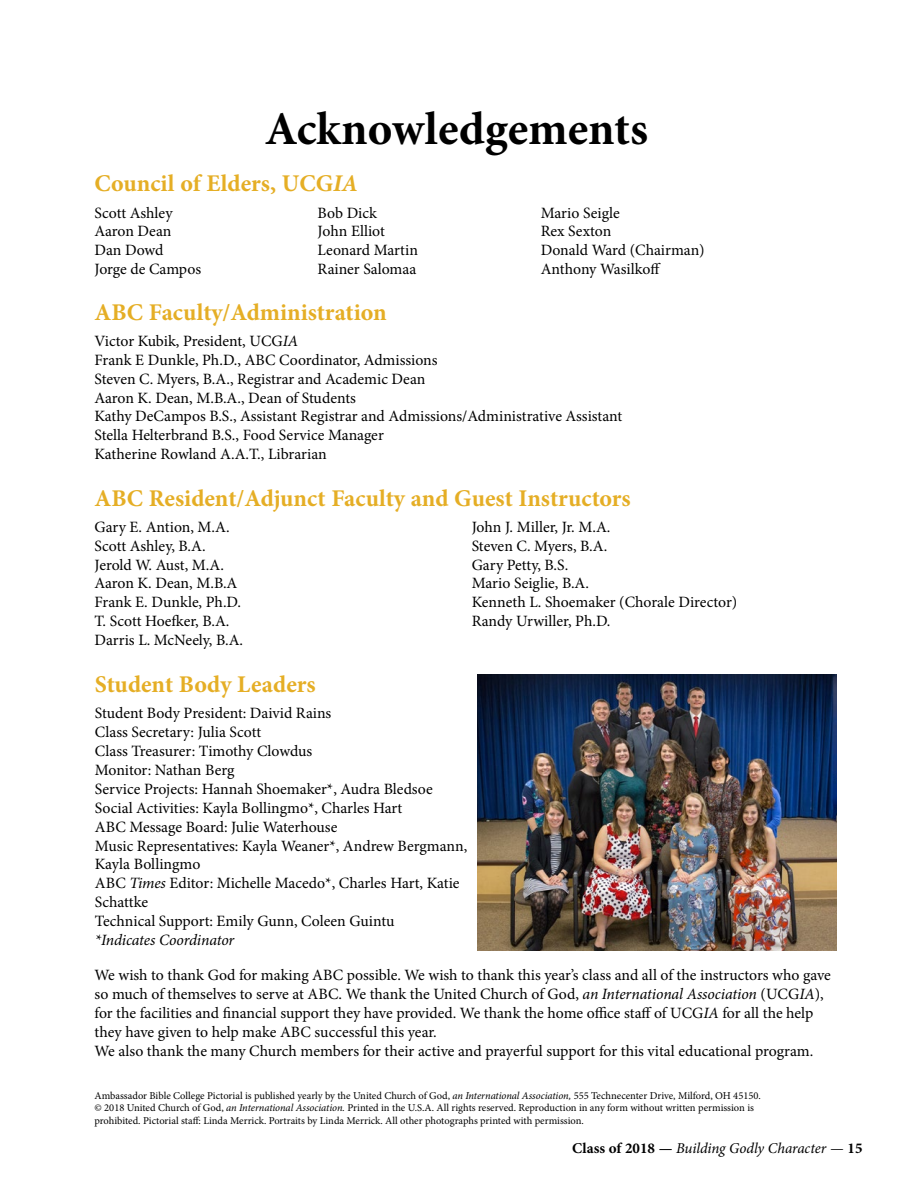
<style>
.page{position:relative;width:918px;height:1188px;background:#fff}
.page>*{position:absolute;margin:0;border:0;box-sizing:border-box;transform-origin:0 0}
.Main_Headings{font:700 46.95px "Minion Pro";color:#000}
.Body_Text{font:700 24px "Minion Pro";color:#e5ae25}
.t1{font:15.75px/18.9px "Minion Pro";color:#000}
.t2{font:italic 15.75px "Minion Pro";letter-spacing:-.01em;color:#000}
.t3{font:italic 15px "Minion Pro";letter-spacing:-.005em;color:#000}
.t4{font:10.5px/12.6px "Minion Pro";color:#000}
.s1{font-style:italic}
.s2{font-weight:700;font-style:normal}
</style>
<div class="page">
<img style="left:478px;top:675px;width:359px;height:275px">
<p class="Main_Headings" style="left:265px;top:96px;width:385px">Acknowledgements</p>
<p class="Body_Text" style="left:94px;top:167px;width:265px">Council of Elders, UCG<span class="s1">IA</span></p>
<p class="t1" style="left:94px;top:203px;width:80px">Scott Ashley</p>
<p class="t1" style="left:94px;top:222px;width:78px">Aaron Dean</p>
<p class="t1" style="left:94px;top:241px;width:71px">Dan Dowd</p>
<p class="t1" style="left:94px;top:260px;width:108px">Jorge de Campos</p>
<p class="t1" style="left:318px;top:203px;width:61px">Bob Dick</p>
<p class="t1" style="left:318px;top:222px;width:69px">John Elliot</p>
<p class="t1" style="left:318px;top:241px;width:102px">Leonard Martin</p>
<p class="t1" style="left:318px;top:260px;width:100px">Rainer Salomaa</p>
<p class="Body_Text" style="left:94px;top:295px;width:294px">ABC Faculty/Administration</p>
<p class="t1" style="left:541px;top:203px;width:81px">Mario Seigle</p>
<p class="t1" style="left:541px;top:222px;width:72px">Rex Sexton</p>
<p class="t1" style="left:541px;top:241px;width:165px">Donald Ward (Chairman)</p>
<p class="t1" style="left:541px;top:260px;width:121px">Anthony Wasilkoff</p>
<p class="t1" style="left:94px;top:331px;width:345px">Victor Kubik, President, UCG<span class="s1">IA<br></span>Frank E Dunkle, Ph.D., ABC Coordinator, Admissions Steven C. Myers, B.A., Registrar and Academic Dean Aaron K. Dean, M.B.A., Dean of Students</p>
<p class="t1" style="left:94px;top:407px;width:529px">Kathy DeCampos B.S., Assistant Registrar and Admissions/Administrative Assistant</p>
<p class="t1" style="left:94px;top:426px;width:291px">Stella Helterbrand B.S., Food Service Manager</p>
<p class="t1" style="left:94px;top:445px;width:234px">Katherine Rowland A.A.T., Librarian</p>
<p class="Body_Text" style="left:94px;top:481px;width:538px">ABC Resident/Adjunct Faculty and Guest Instructors</p>
<p class="t1" style="left:94px;top:517px;width:137px">Gary E. Antion, M.A.</p>
<p class="t1" style="left:94px;top:536px;width:113px">Scott Ashley, B.A.</p>
<p class="t1" style="left:94px;top:555px;width:131px">Jerold W. Aust, M.A.</p>
<p class="t1" style="left:94px;top:574px;width:145px">Aaron K. Dean, M.B.A</p>
<p class="t1" style="left:94px;top:593px;width:148px">Frank E. Dunkle, Ph.D.</p>
<p class="t1" style="left:94px;top:612px;width:136px">T. Scott Hoefker, B.A.</p>
<p class="t1" style="left:94px;top:631px;width:150px">Darris L. McNeely, B.A.</p>
<p class="Body_Text" style="left:95px;top:668px;width:222px">Student Body Leaders</p>
<p class="t1" style="left:472px;top:517px;width:140px">John J. Miller, Jr. M.A.</p>
<p class="t1" style="left:472px;top:536px;width:137px">Steven C. Myers, B.A.</p>
<p class="t1" style="left:472px;top:555px;width:98px">Gary Petty, B.S.</p>
<p class="t1" style="left:472px;top:574px;width:119px">Mario Seiglie, B.A.</p>
<p class="t1" style="left:472px;top:593px;width:267px">Kenneth L. Shoemaker (Chorale Director)</p>
<p class="t1" style="left:472px;top:612px;width:140px">Randy Urwiller, Ph.D.</p>
<p class="t1" style="left:95px;top:704px;width:238px">Student Body President: Daivid Rains</p>
<p class="t1" style="left:95px;top:723px;width:168px">Class Secretary: Julia Scott</p>
<p class="t1" style="left:95px;top:742px;width:219px">Class Treasurer: Timothy Clowdus</p>
<p class="t1" style="left:95px;top:761px;width:141px">Monitor: Nathan Berg</p>
<p class="t1" style="left:95px;top:779px;width:339px">Service Projects: Hannah Shoemaker*, Audra Bledsoe</p>
<p class="t1" style="left:95px;top:798px;width:309px">Social Activities: Kayla Bollingmo*, Charles Hart</p>
<p class="t1" style="left:95px;top:817px;width:244px">ABC Message Board: Julie Waterhouse</p>
<p class="t1" style="left:95px;top:836px;width:374px">Music Representatives: Kayla Weaner*, Andrew Bergmann,<br>Kayla Bollingmo</p>
<p class="t1" style="left:95px;top:874px;width:366px">ABC <span class="s1">Times</span> Editor: Michelle Macedo*, Charles Hart, Katie<br>Schattke</p>
<p class="t1" style="left:95px;top:912px;width:301px">Technical Support: Emily Gunn, Coleen Guintu</p>
<p class="t2" style="left:95px;top:929px;width:141px">*Indicates Coordinator</p>
<p class="t1" style="left:94px;top:966px;width:738px">We wish to thank God for making ABC possible. We wish to thank this year’s class and all of the instructors who gave so much of themselves to serve at ABC. We thank the United Church of God, <span class="s1">an International Association</span> (UCG<span class="s1">IA</span>), for the facilities and financial support they have provided. We thank the home office staff of UCG<span class="s1">IA</span> for all the help they have given to help make ABC successful this year.<br>We also thank the many Church members for their active and prayerful support for this vital educational program.</p>
<p class="t4" style="left:94px;top:1089px;width:668px">Ambassador Bible College Pictorial is published yearly by the United Church of God, <span class="s1">an International Association,</span> 555 Technecenter Drive, Milford, OH 45150. © 2018 United Church of God, <span class="s1">an International Association.</span> Printed in the U.S.A. All rights reserved. Reproduction in any form without written permission is prohibited. Pictorial staff: Linda Merrick. Portraits by Linda Merrick. All other photographs printed with permission.</p>
<p class="t3" style="left:572px;top:1138px;width:292px"><span class="s2">Class of 2018 —</span> Building Godly Character — <span class="s2">15</span></p>
</div>
